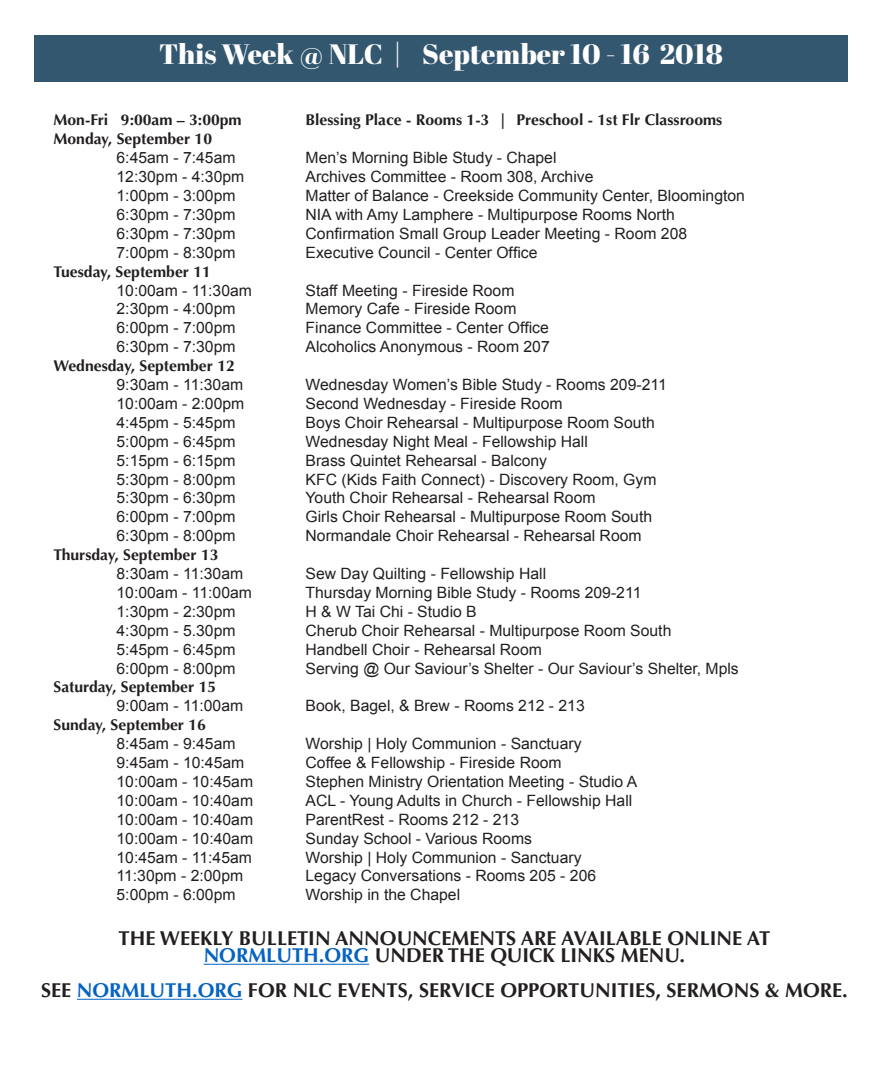
<style>
.page{position:relative;width:882px;height:1071px;background:#fff}
.page>*{position:absolute;margin:0;border:0;box-sizing:border-box;transform-origin:0 0}
.t1{font:28px "Abril Fatface";color:#fff}
.t2{font:700 20.12px "Optima LT Std";color:#231f20}
.t3{font:15.58px "Arial";color:#231f20}
.t4{font:700 15.58px "Optima LT Std";color:#231f20}
.s1{color:#0563c1}
</style>
<div class="page">
<div style="left:34px;top:36px;width:814px;height:46px;background:#33576f"></div>
<hr style="left:204px;top:964px;width:165px;height:1px;background:#0563c1">
<hr style="left:77px;top:999px;width:165px;height:1px;background:#0563c1">
<h1 class="t1" style="left:159px;top:35px;width:565px">This Week @ NLC | September 10 - 16 2018</h1>
<p class="t4" style="left:54px;top:111px;width:190px">Mon-Fri 9:00am – 3:00pm</p>
<p class="t4" style="left:306px;top:111px;width:418px">Blessing Place - Rooms 1-3 | Preschool - 1st Flr Classrooms</p>
<p class="t4" style="left:54px;top:130px;width:160px">Monday, September 10</p>
<p class="t3" style="left:117px;top:147px;width:121px">6:45am - 7:45am</p>
<p class="t3" style="left:306px;top:147px;width:252px">Men’s Morning Bible Study - Chapel</p>
<p class="t3" style="left:117px;top:166px;width:129px">12:30pm - 4:30pm</p>
<p class="t3" style="left:306px;top:166px;width:289px">Archives Committee - Room 308, Archive</p>
<p class="t3" style="left:117px;top:185px;width:121px">1:00pm - 3:00pm</p>
<p class="t3" style="left:306px;top:185px;width:441px">Matter of Balance - Creekside Community Center, Bloomington</p>
<p class="t3" style="left:117px;top:204px;width:121px">6:30pm - 7:30pm</p>
<p class="t3" style="left:306px;top:204px;width:371px">NIA with Amy Lamphere - Multipurpose Rooms North</p>
<p class="t3" style="left:117px;top:223px;width:121px">6:30pm - 7:30pm</p>
<p class="t3" style="left:306px;top:223px;width:383px">Confirmation Small Group Leader Meeting - Room 208</p>
<p class="t3" style="left:117px;top:242px;width:121px">7:00pm - 8:30pm</p>
<p class="t3" style="left:306px;top:242px;width:233px">Executive Council - Center Office</p>
<p class="t4" style="left:54px;top:262px;width:159px">Tuesday, September 11</p>
<p class="t3" style="left:117px;top:279px;width:137px">10:00am - 11:30am</p>
<p class="t3" style="left:306px;top:279px;width:210px">Staff Meeting - Fireside Room</p>
<p class="t3" style="left:117px;top:298px;width:121px">2:30pm - 4:00pm</p>
<p class="t3" style="left:306px;top:298px;width:212px">Memory Cafe - Fireside Room</p>
<p class="t3" style="left:117px;top:317px;width:121px">6:00pm - 7:00pm</p>
<p class="t3" style="left:306px;top:317px;width:245px">Finance Committee - Center Office</p>
<p class="t3" style="left:117px;top:336px;width:121px">6:30pm - 7:30pm</p>
<p class="t3" style="left:306px;top:336px;width:246px">Alcoholics Anonymous - Room 207</p>
<p class="t4" style="left:54px;top:357px;width:183px">Wednesday, September 12</p>
<p class="t3" style="left:117px;top:374px;width:128px">9:30am - 11:30am</p>
<p class="t3" style="left:306px;top:374px;width:363px">Wednesday Women’s Bible Study - Rooms 209-211</p>
<p class="t3" style="left:117px;top:393px;width:129px">10:00am - 2:00pm</p>
<p class="t3" style="left:306px;top:393px;width:259px">Second Wednesday - Fireside Room</p>
<p class="t3" style="left:117px;top:412px;width:121px">4:45pm - 5:45pm</p>
<p class="t3" style="left:306px;top:412px;width:351px">Boys Choir Rehearsal - Multipurpose Room South</p>
<p class="t3" style="left:117px;top:431px;width:121px">5:00pm - 6:45pm</p>
<p class="t3" style="left:306px;top:431px;width:284px">Wednesday Night Meal - Fellowship Hall</p>
<p class="t3" style="left:117px;top:449px;width:121px">5:15pm - 6:15pm</p>
<p class="t3" style="left:306px;top:449px;width:243px">Brass Quintet Rehearsal - Balcony</p>
<p class="t3" style="left:117px;top:468px;width:121px">5:30pm - 8:00pm</p>
<p class="t3" style="left:306px;top:468px;width:352px">KFC (Kids Faith Connect) - Discovery Room, Gym</p>
<p class="t3" style="left:117px;top:487px;width:121px">5:30pm - 6:30pm</p>
<p class="t3" style="left:306px;top:487px;width:292px">Youth Choir Rehearsal - Rehearsal Room</p>
<p class="t3" style="left:117px;top:506px;width:121px">6:00pm - 7:00pm</p>
<p class="t3" style="left:306px;top:506px;width:348px">Girls Choir Rehearsal - Multipurpose Room South</p>
<p class="t3" style="left:117px;top:525px;width:121px">6:30pm - 8:00pm</p>
<p class="t3" style="left:306px;top:525px;width:338px">Normandale Choir Rehearsal - Rehearsal Room</p>
<p class="t4" style="left:54px;top:546px;width:166px">Thursday, September 13</p>
<p class="t3" style="left:117px;top:563px;width:128px">8:30am - 11:30am</p>
<p class="t3" style="left:306px;top:563px;width:242px">Sew Day Quilting - Fellowship Hall</p>
<p class="t3" style="left:117px;top:582px;width:137px">10:00am - 11:00am</p>
<p class="t3" style="left:306px;top:582px;width:337px">Thursday Morning Bible Study - Rooms 209-211</p>
<p class="t3" style="left:117px;top:601px;width:121px">1:30pm - 2:30pm</p>
<p class="t3" style="left:306px;top:601px;width:173px">H &amp; W Tai Chi - Studio B</p>
<p class="t3" style="left:117px;top:620px;width:121px">4:30pm - 5.30pm</p>
<p class="t3" style="left:306px;top:620px;width:367px">Cherub Choir Rehearsal - Multipurpose Room South</p>
<p class="t3" style="left:117px;top:638px;width:121px">5:45pm - 6:45pm</p>
<p class="t3" style="left:306px;top:638px;width:238px">Handbell Choir - Rehearsal Room</p>
<p class="t3" style="left:117px;top:657px;width:121px">6:00pm - 8:00pm</p>
<p class="t3" style="left:306px;top:657px;width:435px">Serving @ Our Saviour’s Shelter - Our Saviour’s Shelter, Mpls</p>
<p class="t4" style="left:54px;top:678px;width:164px">Saturday, September 15</p>
<p class="t3" style="left:117px;top:695px;width:128px">9:00am - 11:00am</p>
<p class="t3" style="left:306px;top:695px;width:281px">Book, Bagel, &amp; Brew - Rooms 212 - 213</p>
<p class="t4" style="left:54px;top:716px;width:154px">Sunday, September 16</p>
<p class="t3" style="left:117px;top:733px;width:121px">8:45am - 9:45am</p>
<p class="t3" style="left:306px;top:733px;width:277px">Worship | Holy Communion - Sanctuary</p>
<p class="t3" style="left:117px;top:752px;width:129px">9:45am - 10:45am</p>
<p class="t3" style="left:306px;top:752px;width:258px">Coffee &amp; Fellowship - Fireside Room</p>
<p class="t3" style="left:117px;top:771px;width:138px">10:00am - 10:45am</p>
<p class="t3" style="left:306px;top:771px;width:333px">Stephen Ministry Orientation Meeting - Studio A</p>
<p class="t3" style="left:117px;top:790px;width:138px">10:00am - 10:40am</p>
<p class="t3" style="left:306px;top:790px;width:328px">ACL - Young Adults in Church - Fellowship Hall</p>
<p class="t3" style="left:117px;top:809px;width:138px">10:00am - 10:40am</p>
<p class="t3" style="left:306px;top:809px;width:215px">ParentRest - Rooms 212 - 213</p>
<p class="t3" style="left:117px;top:827px;width:138px">10:00am - 10:40am</p>
<p class="t3" style="left:306px;top:827px;width:228px">Sunday School - Various Rooms</p>
<p class="t3" style="left:117px;top:846px;width:137px">10:45am - 11:45am</p>
<p class="t3" style="left:306px;top:846px;width:277px">Worship | Holy Communion - Sanctuary</p>
<p class="t3" style="left:117px;top:865px;width:128px">11:30pm - 2:00pm</p>
<p class="t3" style="left:306px;top:865px;width:292px">Legacy Conversations - Rooms 205 - 206</p>
<p class="t3" style="left:117px;top:884px;width:121px">5:00pm - 6:00pm</p>
<p class="t3" style="left:306px;top:884px;width:156px">Worship in the Chapel</p>
<p class="t2" style="left:119px;top:926px;width:653px">THE WEEKLY BULLETIN ANNOUNCEMENTS ARE AVAILABLE ONLINE AT</p>
<p class="t2" style="left:204px;top:944px;width:483px"><span class="s1">NORMLUTH.ORG</span> UNDER THE QUICK LINKS MENU.</p>
<p class="t2" style="left:41px;top:979px;width:808px">SEE <span class="s1">NORMLUTH.ORG</span> FOR NLC EVENTS, SERVICE OPPORTUNITIES, SERMONS &amp; MORE.</p>
</div>
